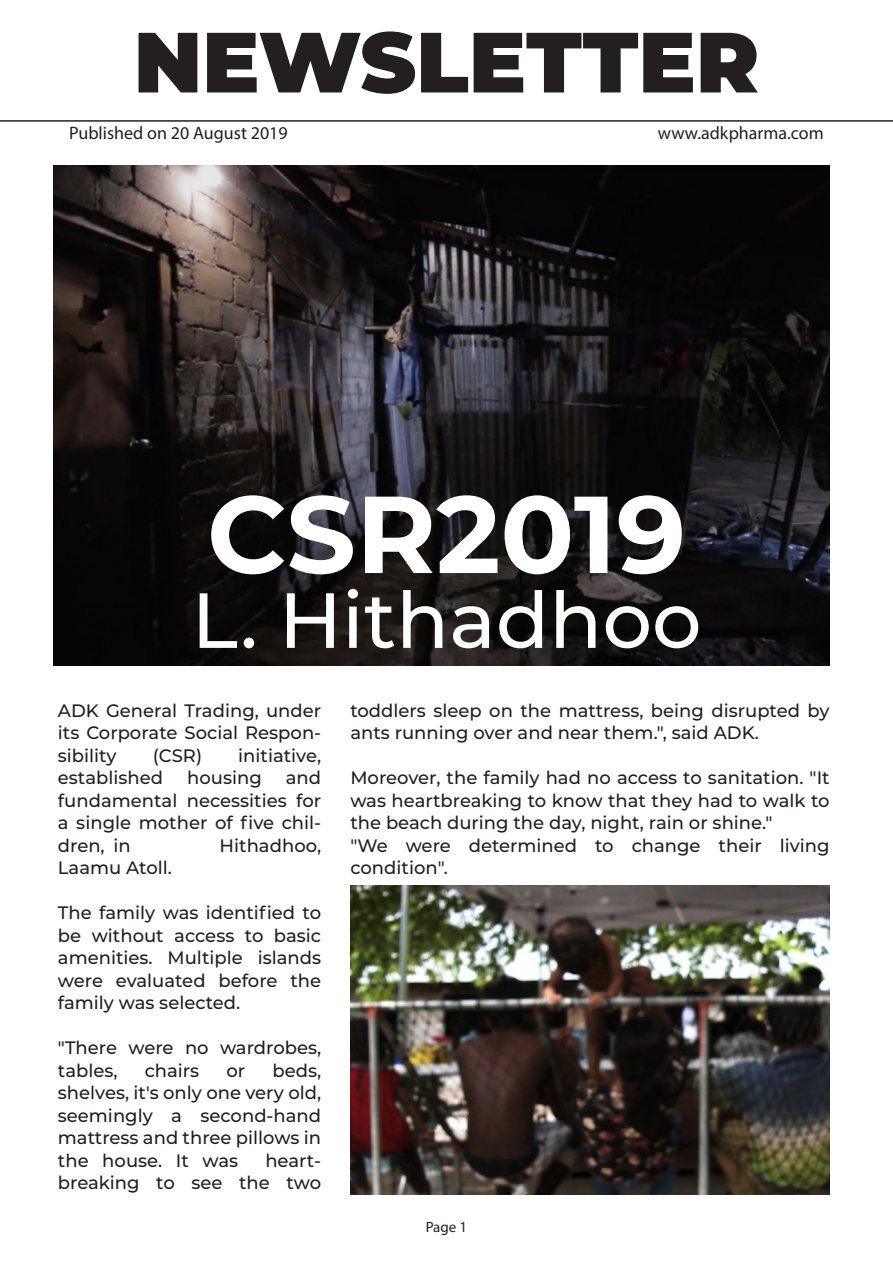
<style>
.page{position:relative;width:893px;height:1263px;background:#fff}
.page>*{position:absolute;margin:0;border:0;box-sizing:border-box;transform-origin:0 0}
.t1{font:700 109.05px "Montserrat";color:#fff}
.t2{font:900 85.2px "Montserrat";color:#231f20}
.t3{font:500 78px "Montserrat";color:#fff}
.t4{font:500 18px/22.5px "Montserrat";color:#231f20;text-align:justify}
.t5{font:18px "Myriad Pro";color:#231f20}
.t6{font:15px "Myriad Pro";color:#231f20}
</style>
<div class="page">
<img style="left:54px;top:165px;width:776px;height:501px">
<img style="left:350px;top:885px;width:480px;height:309px">
<hr style="left:0;top:120px;width:893px;height:2px;background:#231f20">
<h2 class="t2" style="left:134px;top:-2px;width:627px">NEWSLETTER</h2>
<p class="t5" style="left:69px;top:122px;width:220px">Published on 20 August 2019</p>
<p class="t5" style="left:658px;top:122px;width:167px">www.adkpharma.com</p>
<h1 class="t1" style="left:207px;top:456px;width:481px">CSR2019</h1>
<h3 class="t3" style="left:191px;top:566px;width:511px">L. Hithadhoo</h3>
<p class="t4" style="left:58px;top:698px;width:265px">ADK General Trading, under its Corporate Social Respon&shy;sibility</p>
<p class="t4" style="left:153px;top:743px;width:51px">(CSR)</p>
<p class="t4" style="left:238px;top:743px;width:84px">initiative,</p>
<p class="t4" style="left:58px;top:766px;width:107px">established</p>
<p class="t4" style="left:187px;top:766px;width:76px">housing</p>
<p class="t4" style="left:58px;top:766px;width:265px;text-indent:228px">and fundamental necessities for a single mother of five chil&shy;dren, in</p>
<p class="t4" style="left:220px;top:833px;width:103px">Hithadhoo,</p>
<p class="t4" style="left:58px;top:856px;width:116px">Laamu Atoll.</p>
<p class="t4" style="left:58px;top:901px;width:265px">The family was identified to be without access to basic amenities. Multiple islands were evaluated before the family was selected.</p>
<p class="t4" style="left:58px;top:1036px;width:265px">"There were no wardrobes, tables,</p>
<p class="t4" style="left:145px;top:1058px;width:56px">chairs</p>
<p class="t4" style="left:226px;top:1058px;width:20px">or</p>
<p class="t4" style="left:58px;top:1058px;width:265px;text-indent:215px">beds, shelves, it's only one very old, seemingly a second-hand mattress and three pillows in the house. It was</p>
<p class="t4" style="left:58px;top:1148px;width:265px;text-align:right">heart-<br>breaking to see the two</p>
<p class="t4" style="left:350px;top:698px;width:481px">toddlers sleep on the mattress, being disrupted by ants running over and near them.", said ADK.</p>
<p class="t4" style="left:350px;top:766px;width:481px;text-align:left">Moreover, the family had no access to sanitation. "It was heartbreaking to know that they had to walk to the beach during the day, night, rain or shine."<br>"We were determined to change their living condition".</p>
<p class="t6" style="left:426px;top:1217px;width:43px">Page 1</p>
</div>
